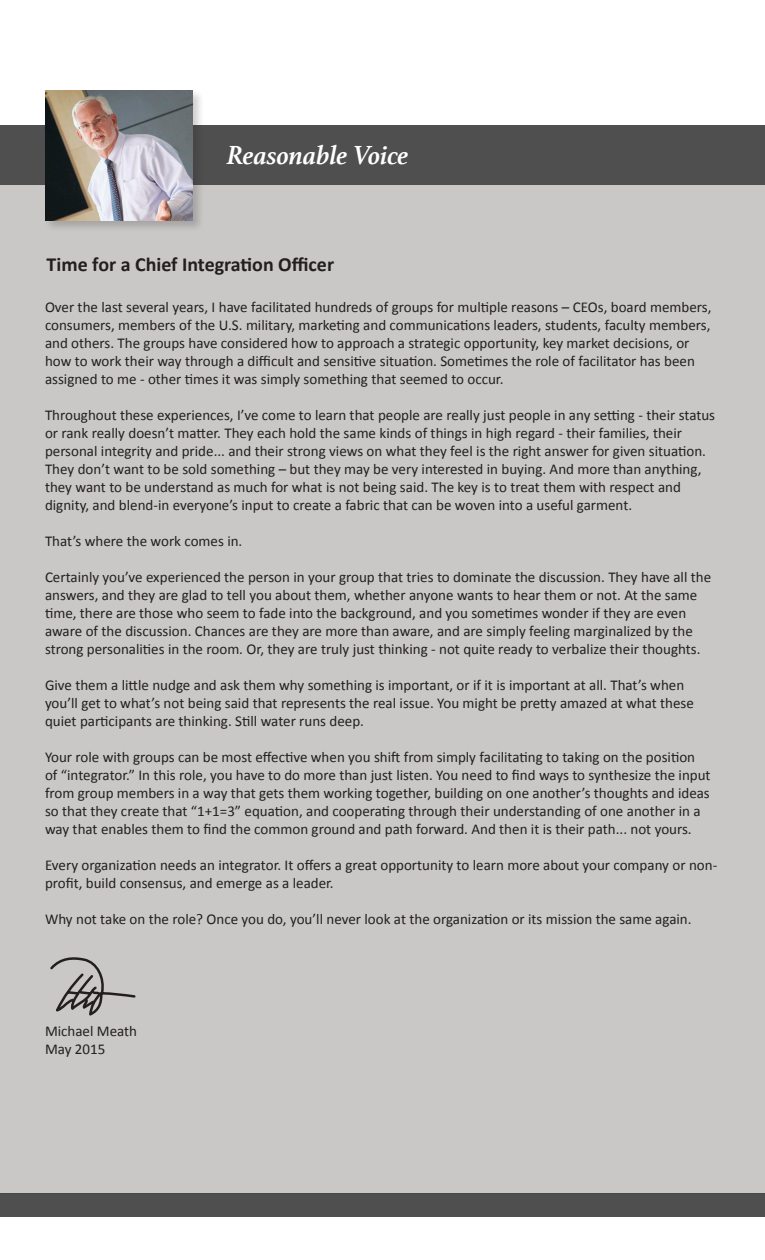
<style>
.page{position:relative;width:765px;height:1260px;background:#fff}
.page>*{position:absolute;margin:0;border:0;box-sizing:border-box;transform-origin:0 0}
.t1{font:italic 700 27.5px "Athelas";color:#fff}
.t2{font:700 20px "Calibri";color:#231f20}
.t3{font:15px/18px "Calibri";color:#231f20}
</style>
<div class="page">
<div style="left:0;top:125px;width:765px;height:60px;background:#504f50"></div>
<div style="left:0;top:185px;width:765px;height:1008px;background:#cac8c7"></div>
<div style="left:43px;top:88px;width:162px;height:144px;background:#231f20;opacity:.21"></div>
<img style="left:45px;top:90px;width:148px;height:130px">
<div style="left:0;top:1193px;width:765px;height:24px;background:#504f50"></div>
<svg style="left:50px;top:957px;width:86px;height:59px"></svg>
<p class="t1" style="left:227px;top:133px;width:184px">Reasonable Voice</p>
<p class="t2" style="left:47px;top:252px;width:289px">Time for a Chief Integration Officer</p>
<p class="t3" style="left:45px;top:298px;width:668px">Over the last several years, I have facilitated hundreds of groups for multiple reasons – CEOs, board members, consumers, members of the U.S. military, marketing and communications leaders, students, faculty members, and others. The groups have considered how to approach a strategic opportunity, key market decisions, or how to work their way through a difficult and sensitive situation. Sometimes the role of facilitator has been assigned to me - other times it was simply something that seemed to occur.</p>
<p class="t3" style="left:45px;top:406px;width:672px">Throughout these experiences, I’ve come to learn that people are really just people in any setting - their status or rank really doesn’t matter. They each hold the same kinds of things in high regard - their families, their personal integrity and pride... and their strong views on what they feel is the right answer for given situation.<br>They don’t want to be sold something – but they may be very interested in buying. And more than anything, they want to be understand as much for what is not being said. The key is to treat them with respect and dignity, and blend-in everyone’s input to create a fabric that can be woven into a useful garment.</p>
<p class="t3" style="left:45px;top:532px;width:199px">That’s where the work comes in.</p>
<p class="t3" style="left:45px;top:568px;width:668px">Certainly you’ve experienced the person in your group that tries to dominate the discussion. They have all the answers, and they are glad to tell you about them, whether anyone wants to hear them or not. At the same time, there are those who seem to fade into the background, and you sometimes wonder if they are even aware of the discussion. Chances are they are more than aware, and are simply feeling marginalized by the strong personalities in the room. Or, they are truly just thinking - not quite ready to verbalize their thoughts.</p>
<p class="t3" style="left:45px;top:676px;width:650px">Give them a little nudge and ask them why something is important, or if it is important at all. That’s when you’ll get to what’s not being said that represents the real issue. You might be pretty amazed at what these quiet participants are thinking. Still water runs deep.</p>
<p class="t3" style="left:45px;top:748px;width:667px">Your role with groups can be most effective when you shift from simply facilitating to taking on the position of “integrator.” In this role, you have to do more than just listen. You need to find ways to synthesize the input from group members in a way that gets them working together, building on one another’s thoughts and ideas so that they create that “1+1=3” equation, and cooperating through their understanding of one another in a way that enables them to find the common ground and path forward. And then it is their path... not yours.</p>
<p class="t3" style="left:45px;top:856px;width:674px">Every organization needs an integrator. It offers a great opportunity to learn more about your company or non&shy;profit, build consensus, and emerge as a leader.</p>
<p class="t3" style="left:45px;top:910px;width:648px">Why not take on the role? Once you do, you’ll never look at the organization or its mission the same again.</p>
<p class="t3" style="left:45px;top:1022px;width:94px">Michael Meath</p>
<p class="t3" style="left:45px;top:1040px;width:62px">May 2015</p>
</div>
